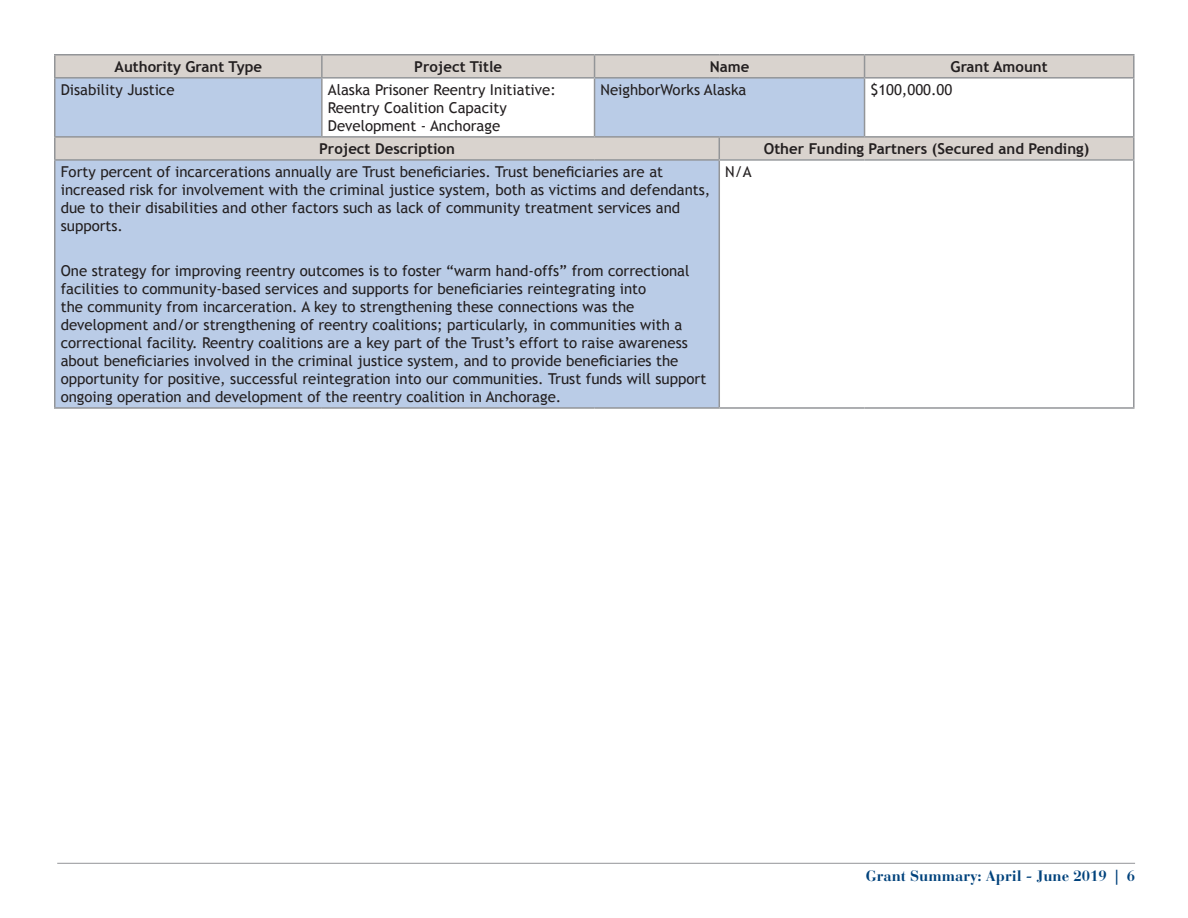
<style>
.page{position:relative;width:1188px;height:918px;background:#fff}
.page>*{position:absolute;margin:0;border:0;box-sizing:border-box;transform-origin:0 0}
.MHT_chart_style_-_bo{font:15px/18px "Trebuchet MS";color:#231f20}
.MHT_chart_style_-_he{font:700 15px "Trebuchet MS";color:#231f20}
.t1{font:700 15px "Bauer Bodoni";color:#01427c}
</style>
<div class="page">
<hr style="left:57px;top:863px;width:1078px;height:1px;background:#939598">
<svg style="left:56px;top:56px;width:1077px;height:103px;fill:#d9d3ce"></svg>
<svg style="left:56px;top:79px;width:809px;height:328px;background:#bccce4"></svg>
<div style="left:322px;top:78px;width:273px;height:59px;background:#fff"></div>
<div style="left:719px;top:160px;width:415px;height:248px;background:#fff"></div>
<svg style="left:594px;top:56px;width:1px;height:21px"></svg>
<hr style="left:594px;top:79px;width:1px;height:57px;background:#939598">
<svg style="left:864px;top:56px;width:1px;height:21px"></svg>
<hr style="left:864px;top:79px;width:1px;height:57px;background:#939598">
<svg style="left:719px;top:138px;width:1px;height:21px"></svg>
<hr style="left:719px;top:161px;width:1px;height:246px;background:#939598">
<hr style="left:1133px;top:55px;width:2px;height:22px;background:#939598">
<hr style="left:1133px;top:79px;width:2px;height:57px;background:#939598">
<hr style="left:1133px;top:138px;width:2px;height:21px;background:#939598">
<hr style="left:1133px;top:161px;width:2px;height:246px;background:#939598">
<hr style="left:54px;top:54px;width:268px;height:2px;background:#939598">
<hr style="left:54px;top:55px;width:2px;height:22px;background:#939598">
<hr style="left:322px;top:54px;width:273px;height:2px;background:#939598">
<hr style="left:321px;top:55px;width:2px;height:22px;background:#939598">
<hr style="left:595px;top:54px;width:124px;height:2px;background:#939598">
<hr style="left:719px;top:54px;width:146px;height:2px;background:#939598">
<hr style="left:865px;top:54px;width:270px;height:2px;background:#939598">
<hr style="left:54px;top:77px;width:268px;height:2px;background:#939598">
<hr style="left:54px;top:79px;width:2px;height:57px;background:#939598">
<hr style="left:322px;top:77px;width:273px;height:2px;background:#939598">
<hr style="left:321px;top:79px;width:2px;height:57px;background:#939598">
<hr style="left:595px;top:77px;width:124px;height:2px;background:#939598">
<hr style="left:719px;top:77px;width:146px;height:2px;background:#939598">
<hr style="left:865px;top:77px;width:270px;height:2px;background:#939598">
<hr style="left:54px;top:138px;width:2px;height:21px;background:#939598">
<hr style="left:54px;top:161px;width:2px;height:246px;background:#939598">
<hr style="left:54px;top:136px;width:268px;height:2px;background:#939598">
<hr style="left:322px;top:136px;width:273px;height:2px;background:#939598">
<hr style="left:595px;top:136px;width:124px;height:2px;background:#939598">
<hr style="left:719px;top:136px;width:146px;height:2px;background:#939598">
<hr style="left:865px;top:136px;width:270px;height:2px;background:#939598">
<hr style="left:54px;top:159px;width:268px;height:2px;background:#939598">
<hr style="left:322px;top:159px;width:273px;height:2px;background:#939598">
<hr style="left:595px;top:159px;width:124px;height:2px;background:#939598">
<hr style="left:719px;top:159px;width:146px;height:2px;background:#939598">
<hr style="left:865px;top:159px;width:270px;height:2px;background:#939598">
<hr style="left:54px;top:407px;width:268px;height:2px;background:#939598">
<hr style="left:322px;top:407px;width:273px;height:2px;background:#939598">
<hr style="left:595px;top:407px;width:124px;height:2px;background:#939598">
<hr style="left:719px;top:407px;width:146px;height:2px;background:#939598">
<hr style="left:865px;top:407px;width:270px;height:2px;background:#939598">
<p class="MHT_chart_style_-_he" style="left:115px;top:57px;width:149px">Authority Grant Type</p>
<p class="MHT_chart_style_-_he" style="left:414px;top:57px;width:89px">Project Title</p>
<p class="MHT_chart_style_-_he" style="left:710px;top:57px;width:41px">Name</p>
<p class="MHT_chart_style_-_he" style="left:951px;top:57px;width:99px">Grant Amount</p>
<p class="MHT_chart_style_-_bo" style="left:61px;top:81px;width:115px">Disability Justice</p>
<p class="MHT_chart_style_-_bo" style="left:328px;top:81px;width:230px">Alaska Prisoner Reentry Initiative:<br>Reentry Coalition Capacity<br>Development - Anchorage</p>
<p class="MHT_chart_style_-_bo" style="left:601px;top:81px;width:147px">NeighborWorks Alaska</p>
<p class="MHT_chart_style_-_bo" style="left:871px;top:81px;width:83px">$100,000.00</p>
<p class="MHT_chart_style_-_he" style="left:319px;top:139px;width:137px">Project Description</p>
<p class="MHT_chart_style_-_he" style="left:764px;top:139px;width:327px">Other Funding Partners (Secured and Pending)</p>
<p class="MHT_chart_style_-_bo" style="left:61px;top:163px;width:651px">Forty percent of incarcerations annually are Trust beneficiaries. Trust beneficiaries are at increased risk for involvement with the criminal justice system, both as victims and defendants, due to their disabilities and other factors such as lack of community treatment services and supports.</p>
<p class="MHT_chart_style_-_bo" style="left:61px;top:262px;width:647px">One strategy for improving reentry outcomes is to foster “warm hand-offs” from correctional facilities to community-based services and supports for beneficiaries reintegrating into<br>the community from incarceration. A key to strengthening these connections was the development and/or strengthening of reentry coalitions; particularly, in communities with a correctional facility. Reentry coalitions are a key part of the Trust’s effort to raise awareness about beneficiaries involved in the criminal justice system, and to provide beneficiaries the opportunity for positive, successful reintegration into our communities. Trust funds will support ongoing operation and development of the reentry coalition in Anchorage.</p>
<p class="MHT_chart_style_-_bo" style="left:725px;top:163px;width:28px">N/A</p>
<p class="t1" style="left:866px;top:866px;width:271px">Grant Summary: April - June 2019 | 6</p>
</div>
